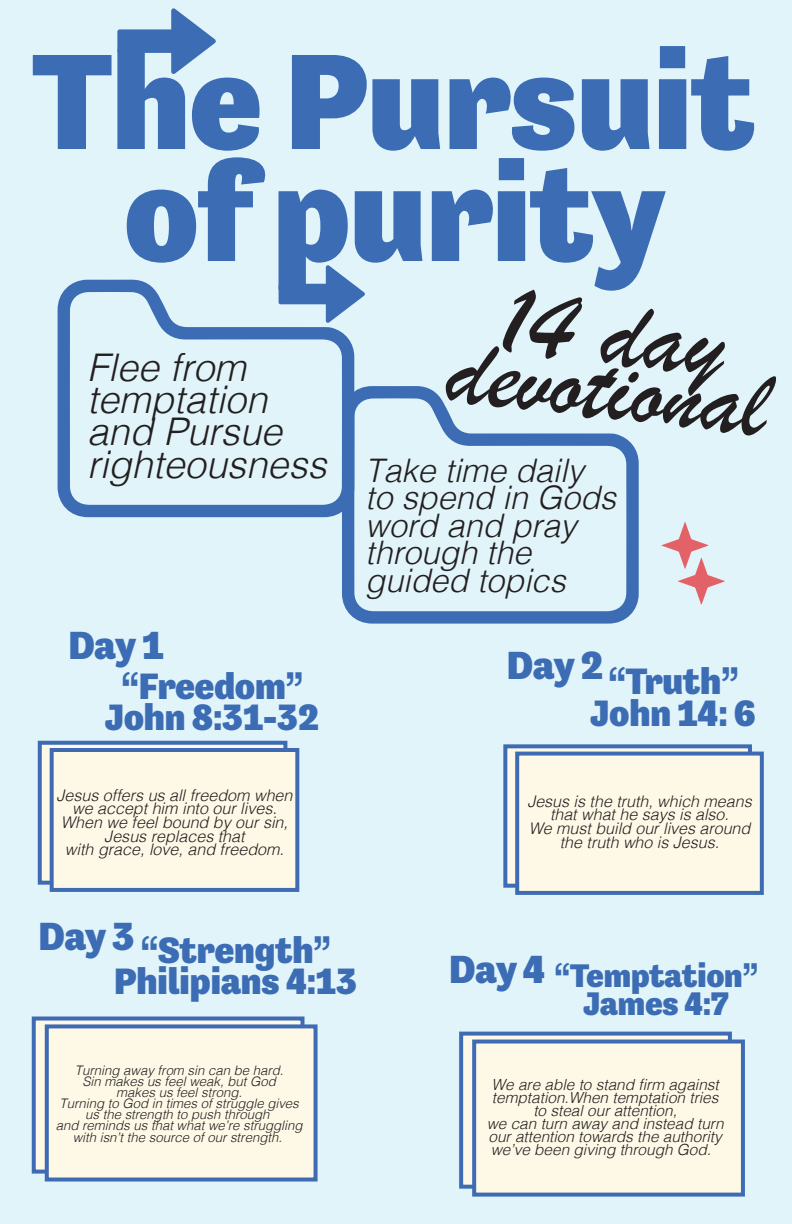
<style>
.page{position:relative;width:792px;height:1224px;background:#e1f4fa}
.page>*{position:absolute;margin:0;border:0;box-sizing:border-box;transform-origin:0 0}
.t1{font:900 139.2px/112px "Tenso";color:#3b6cb4;text-align:center}
.t2{font:103px "Brush Script";color:#231f20}
.t3{font:900 40.4px "Tenso";letter-spacing:-.005em;color:#3b6cb4}
.t4{font:italic 300 38.2px/32.2px "Helvetica";color:#231f20}
.t5{font:900 37.6px/31.4px "Tenso";color:#3b6cb4;text-align:center}
.t6{font:900 33.6px/28px "Tenso";color:#3b6cb4;text-align:center}
.t7{font:italic 300 32.4px/27.4px "Helvetica";color:#231f20}
.t8{font:italic 300 16px/13.6px "Helvetica";color:#231f20;text-align:center}
.t9{font:italic 300 15.4px/13px "Helvetica";color:#231f20;text-align:center}
.t10{font:italic 300 13.2px/11.2px "Helvetica";color:#231f20;text-align:center}
</style>
<div class="page">
<div style="left:38px;top:741px;width:249px;height:144px;background:#fef9e7;border:4px solid #3e6bb4"></div>
<div style="left:50px;top:748px;width:249px;height:144px;background:#fef9e7;border:4px solid #3e6bb4"></div>
<div style="left:503px;top:744px;width:249px;height:144px;background:#fef9e7;border:4px solid #3e6bb4"></div>
<div style="left:515px;top:752px;width:249px;height:143px;background:#fef9e7;border:4px solid #3e6bb4"></div>
<div style="left:32px;top:1017px;width:273px;height:157px;background:#fef9e7;border:4px solid #3e6bb4"></div>
<div style="left:45px;top:1024px;width:273px;height:158px;background:#fef9e7;border:4px solid #3e6bb4"></div>
<div style="left:459px;top:1032px;width:273px;height:157px;background:#fef9e7;border:4px solid #3e6bb4"></div>
<div style="left:472px;top:1040px;width:273px;height:157px;background:#fef9e7;border:4px solid #3e6bb4"></div>
<svg style="left:117px;top:8px;width:99px;height:66px"></svg>
<svg style="left:325px;top:265px;width:40px;height:39px"></svg>
<svg style="left:58px;top:280px;width:296px;height:237px"></svg>
<svg style="left:342px;top:386px;width:297px;height:238px"></svg>
<svg style="left:662px;top:522px;width:63px;height:82px"></svg>
<h1 class="t1" style="left:32px;top:45px;width:724px">The Pursuit of purity</h1>
<h2 class="t2" style="left:509px;top:253px;width:226px;rotate:6deg">14 day</h2>
<h2 class="t2" style="left:454px;top:302px;width:323px;rotate:6deg">devotional</h2>
<h3 class="t4" style="left:87px;top:349px;width:241px">Flee from temptation and Pursue righteousness</h3>
<h3 class="t7" style="left:365px;top:455px;width:252px">Take time daily to spend in Gods word and pray through the guided topics</h3>
<h3 class="t3" style="left:68px;top:622px;width:97px">Day 1</h3>
<h3 class="t3" style="left:507px;top:642px;width:98px">Day 2</h3>
<h3 class="t5" style="left:105px;top:670px;width:216px">“Freedom”<br>John 8:31-32</h3>
<h3 class="t5" style="left:591px;top:666px;width:167px">“Truth”<br>John 14: 6</h3>
<p class="t8" style="left:56px;top:787px;width:238px">Jesus offers us all freedom when we accept him into our lives.<br>When we feel bound by our sin,<br>Jesus replaces that<br>with grace, love, and freedom.</p>
<p class="t8" style="left:527px;top:794px;width:226px">Jesus is the truth, which means that what he says is also.<br>We must build our lives around the truth who is Jesus.</p>
<h3 class="t3" style="left:39px;top:913px;width:97px">Day 3</h3>
<h3 class="t5" style="left:114px;top:935px;width:244px">“Strength”<br>Philipians 4:13</h3>
<p class="t10" style="left:56px;top:1064px;width:248px">Turning away from sin can be hard.<br>Sin makes us feel weak, but God<br>makes us feel strong.<br>Turning to God in times of struggle gives us the strength to push through<br>and reminds us that what we’re struggling with isn’t the source of our strength.</p>
<h3 class="t3" style="left:449px;top:946px;width:98px">Day 4</h3>
<h3 class="t6" style="left:555px;top:961px;width:204px">“Temptation”<br>James 4:7</h3>
<p class="t9" style="left:487px;top:1077px;width:238px">We are able to stand firm against temptation.When temptation tries to steal our attention,<br>we can turn away and instead turn our attention towards the authority we’ve been giving through God.</p>
</div>
